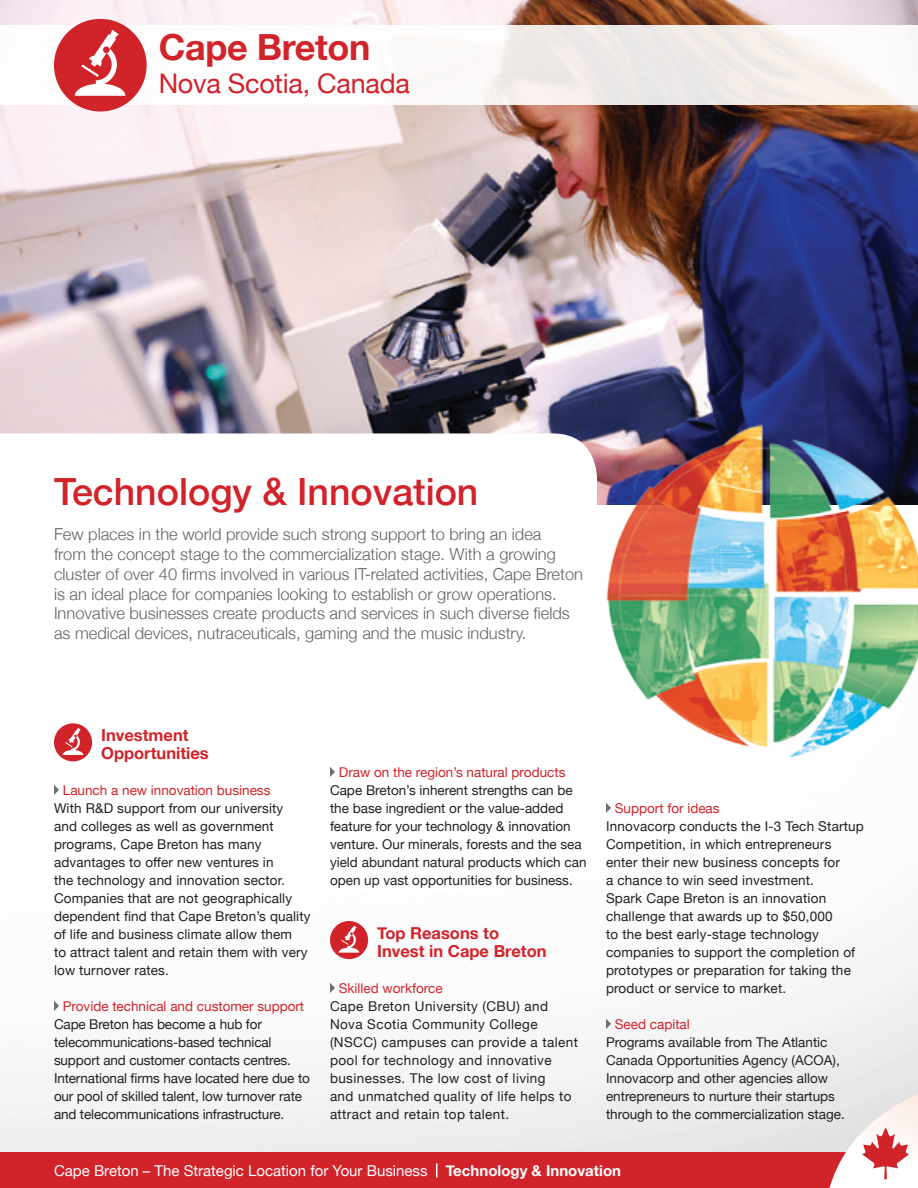
<style>
.page{position:relative;width:918px;height:1188px;background:#fff}
.page>*{position:absolute;margin:0;border:0;box-sizing:border-box;transform-origin:0 0}
.t1{font:500 37.5px "Helvetica Neue";color:#d1232a}
.t2{font:700 36px "Helvetica Neue";letter-spacing:-.01em;color:#d1232a}
.t3{font:27px "Helvetica Neue";letter-spacing:-.01em;color:#d1232a}
.t4{font:300 16.5px/19.8px "Helvetica Neue";color:#636366}
.t5{font:700 16.5px "Helvetica Neue";color:#d1232a}
.t6{font:15px "Helvetica Neue";color:#fff}
.t7{font:13.5px/18px "Helvetica Neue";letter-spacing:.01em;color:#231f20}
.t8{font:13.5px/18px "Helvetica Neue";letter-spacing:-.01em;color:#231f20}
.t9{font:13.5px/18px "Helvetica Neue";letter-spacing:.03em;color:#231f20}
.t10{font:13.5px "Helvetica Neue";color:#d1232a}
.s1{font-weight:700}
</style>
<div class="page">
<img style="left:0;top:741px;width:918px;height:412px">
<img style="left:0;top:0;width:918px;height:505px">
<svg style="left:0;top:25px;width:918px;height:80px"></svg>
<svg style="left:54px;top:785px;width:5px;height:10px"></svg>
<svg style="left:54px;top:1001px;width:5px;height:10px"></svg>
<svg style="left:330px;top:767px;width:5px;height:10px"></svg>
<svg style="left:330px;top:983px;width:5px;height:10px"></svg>
<svg style="left:606px;top:803px;width:5px;height:10px"></svg>
<svg style="left:606px;top:1019px;width:5px;height:10px"></svg>
<svg style="left:0;top:433px;width:597px;height:72px"></svg>
<svg style="left:54px;top:19px;width:93px;height:93px"></svg>
<svg style="left:54px;top:723px;width:38px;height:38px"></svg>
<svg style="left:330px;top:921px;width:38px;height:38px"></svg>
<div style="left:0;top:1153px;width:918px;height:35px;background:#d1232a"></div>
<svg style="left:436px;top:1163px;width:1px;height:15px"></svg>
<svg style="left:830px;top:1094px;width:88px;height:94px"></svg>
<img style="left:600px;top:422px;width:318px;height:338px">
<p class="t2" style="left:159px;top:19px;width:213px">Cape Breton</p>
<p class="t3" style="left:159px;top:64px;width:253px">Nova Scotia, Canada</p>
<p class="t1" style="left:54px;top:461px;width:426px">Technology &amp; Innovation</p>
<p class="t4" style="left:54px;top:524px;width:531px">Few places in the world provide such strong support to bring an idea<br>from the concept stage to the commercialization stage. With a growing cluster of over 40 firms involved in various IT-related activities, Cape Breton is an ideal place for companies looking to establish or grow operations.<br>Innovative businesses create products and services in such diverse fields as medical devices, nutraceuticals, gaming and the music industry.</p>
<p class="t5" style="left:101px;top:722px;width:89px">Investment</p>
<p class="t5" style="left:101px;top:740px;width:109px">Opportunities</p>
<p class="t10" style="left:63px;top:780px;width:209px">Launch a new innovation business</p>
<p class="t7" style="left:54px;top:800px;width:258px">With R&amp;D support from our university<br>and colleges as well as government programs, Cape Breton has many advantages to offer new ventures in<br>the technology and innovation sector.<br>Companies that are not geographically dependent find that Cape Breton’s quality of life and business climate allow them<br>to attract talent and retain them with very low turnover rates.</p>
<p class="t10" style="left:63px;top:996px;width:243px">Provide technical and customer support</p>
<p class="t8" style="left:54px;top:1016px;width:257px">Cape Breton has become a hub for telecommunications-based technical support and customer contacts centres.<br>International firms have located here due to our pool of skilled talent, low turnover rate and telecommunications infrastructure.</p>
<p class="t10" style="left:339px;top:762px;width:228px">Draw on the region’s natural products</p>
<p class="t7" style="left:330px;top:782px;width:258px">Cape Breton’s inherent strengths can be the base ingredient or the value-added feature for your technology &amp; innovation venture. Our minerals, forests and the sea yield abundant natural products which can open up vast opportunities for business.</p>
<p class="t5" style="left:377px;top:920px;width:123px">Top Reasons to</p>
<p class="t5" style="left:377px;top:938px;width:171px">Invest in Cape Breton</p>
<p class="t10" style="left:339px;top:978px;width:105px">Skilled workforce</p>
<p class="t9" style="left:330px;top:998px;width:220px">Cape Breton University (CBU) and</p>
<p class="t9" style="left:330px;top:1016px;width:249px">Nova Scotia Community College (NSCC) campuses can provide a talent pool for technology and innovative businesses. The low cost of living<br>and unmatched quality of life helps to attract and retain top talent.</p>
<p class="t10" style="left:615px;top:798px;width:106px">Support for ideas</p>
<p class="t7" style="left:606px;top:818px;width:260px">Innovacorp conducts the I-3 Tech Startup<br>Competition, in which entrepreneurs enter their new business concepts for</p>
<p class="t7" style="left:606px;top:872px;width:210px">a chance to win seed investment.</p>
<p class="t7" style="left:606px;top:890px;width:251px">Spark Cape Breton is an innovation challenge that awards up to $50,000<br>to the best early-stage technology companies to support the completion of prototypes or preparation for taking the product or service to market.</p>
<p class="t10" style="left:615px;top:1014px;width:77px">Seed capital</p>
<p class="t7" style="left:606px;top:1034px;width:240px">Programs available from The Atlantic Canada Opportunities Agency (ACOA), Innovacorp and other agencies allow entrepreneurs to nurture their startups through to the commercialization stage.</p>
<p class="t6" style="left:54px;top:1160px;width:569px">Cape Breton – The Strategic Location for Your Business <span class="s1">Technology &amp; Innovation</span></p>
</div>
